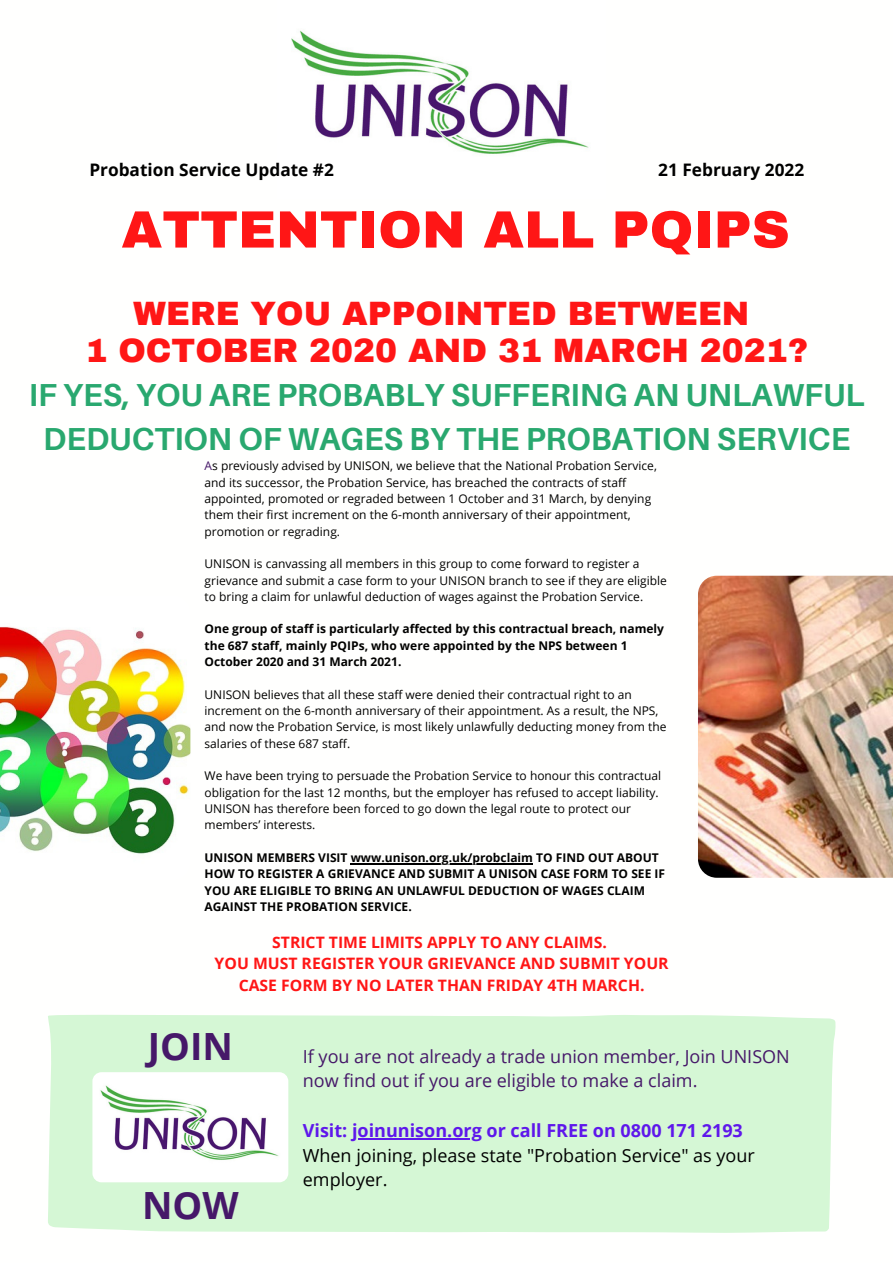
<style>
.page{position:relative;width:893px;height:1263px;background:#fff}
.page>*{position:absolute;margin:0;border:0;box-sizing:border-box;transform-origin:0 0}
.t1{font:900 52.5px "Archivo";color:#ff1616}
.t2{font:700 37.5px "Open Sans";color:#461869}
.t3{font:900 33px "Archivo";color:#ff1616}
.t4{font:700 31.8px/44.5px "Aileron";color:#29a86f;text-align:center}
.t5{font:18px/24.8px "Open Sans";color:#461869}
.t6{font:18px/24.8px "Open Sans";color:#000}
.t7{font:700 18px "Open Sans";color:#5e17eb}
.t8{font:700 17.25px "Open Sans";color:#000}
.t9{font:700 15.75px/22px "Open Sans";color:#ff1616;text-align:center}
.t10{font:12px/16.4px "Open Sans";color:#000}
.t11{font:700 12px/16.4px "Open Sans";color:#000}
.s1{color:#461869}
</style>
<div class="page">
<div style="left:48px;top:1015px;width:787px;height:218px;background:#d5f7d5"></div>
<img style="left:698px;top:576px;width:195px;height:302px">
<img style="left:92px;top:1072px;width:196px;height:110px;border-radius:9px">
<img style="left:0;top:626px;width:190px;height:228px">
<img style="left:291px;top:30px;width:298px;height:124px">
<hr style="left:351px;top:863px;width:182px;height:1px;background:#000">
<hr style="left:352px;top:1138px;width:130px;height:2px;background:#5e17eb">
<p class="t8" style="left:89px;top:158px;width:246px">Probation Service Update #2</p>
<p class="t8" style="left:658px;top:158px;width:147px">21 February 2022</p>
<p class="t1" style="left:121px;top:201px;width:670px">ATTENTION ALL PQIPS</p>
<p class="t3" style="left:133px;top:296px;width:618px">WERE YOU APPOINTED BETWEEN</p>
<p class="t3" style="left:85px;top:333px;width:724px">1 OCTOBER 2020 AND 31 MARCH 2021?</p>
<p class="t4" style="left:29px;top:372px;width:837px">IF YES, YOU ARE PROBABLY SUFFERING AN UNLAWFUL<br>DEDUCTION OF WAGES BY THE PROBATION SERVICE</p>
<p class="t10" style="left:204px;top:457px;width:454px"><span class="s1">A</span>s previously advised by UNISON, we believe that the National Probation Service, and its successor, the Probation Service, has breached the contracts of staff appointed, promoted or regraded between 1 October and 31 March, by denying them their first increment on the 6-month anniversary of their appointment, promotion or regrading.</p>
<p class="t10" style="left:204px;top:555px;width:464px">UNISON is canvassing all members in this group to come forward to register a grievance and submit a case form to your UNISON branch to see if they are eligible to bring a claim for unlawful deduction of wages against the Probation Service.</p>
<p class="t11" style="left:204px;top:621px;width:461px">One group of staff is particularly affected by this contractual breach, namely the 687 staff, mainly PQIPs, who were appointed by the NPS between 1<br>October 2020 and 31 March 2021.</p>
<p class="t10" style="left:204px;top:686px;width:463px">UNISON believes that all these staff were denied their contractual right to an increment on the 6-month anniversary of their appointment. As a result, the NPS, and now the Probation Service, is most likely unlawfully deducting money from the salaries of these 687 staff.</p>
<p class="t10" style="left:204px;top:767px;width:458px">We have been trying to persuade the Probation Service to honour this contractual obligation for the last 12 months, but the employer has refused to accept liability.<br>UNISON has therefore been forced to go down the legal route to protect our members’ interests.</p>
<p class="t11" style="left:204px;top:849px;width:462px">UNISON MEMBERS VISIT www.unison.org.uk/probclaim TO FIND OUT ABOUT HOW TO REGISTER A GRIEVANCE AND SUBMIT A UNISON CASE FORM TO SEE IF YOU ARE ELIGIBLE TO BRING AN UNLAWFUL DEDUCTION OF WAGES CLAIM AGAINST THE PROBATION SERVICE.</p>
<p class="t9" style="left:272px;top:930px;width:336px">STRICT TIME LIMITS APPLY TO ANY CLAIMS.</p>
<p class="t9" style="left:215px;top:952px;width:455px">YOU MUST REGISTER YOUR GRIEVANCE AND SUBMIT YOUR<br>CASE FORM BY NO LATER THAN FRIDAY 4TH MARCH.</p>
<p class="t2" style="left:148px;top:1019px;width:87px">JOIN</p>
<p class="t2" style="left:142px;top:1179px;width:98px">NOW</p>
<p class="t5" style="left:303px;top:1043px;width:488px">If you are not already a trade union member, Join UNISON now find out if you are eligible to make a claim.</p>
<p class="t7" style="left:303px;top:1118px;width:441px">Visit: joinunison.org or call FREE on 0800 171 2193</p>
<p class="t6" style="left:303px;top:1142px;width:453px">When joining, please state "Probation Service" as your employer.</p>
</div>
